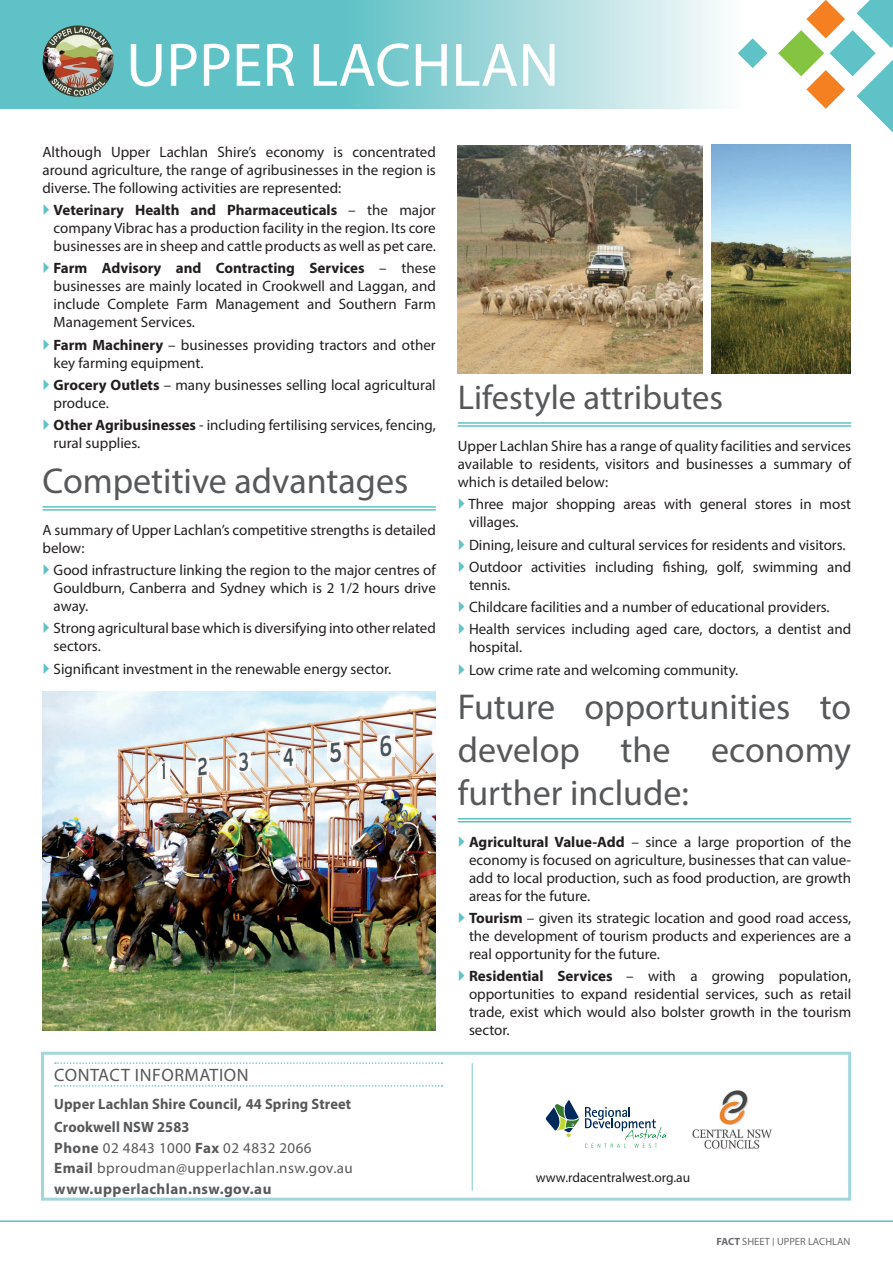
<style>
.page{position:relative;width:893px;height:1263px;background:#fff}
.page>*{position:absolute;margin:0;border:0;box-sizing:border-box;transform-origin:0 0}
.HEADING{font:61.95px "Myriad Pro";color:#fff}
.HEADING-2{font:36px/43.2px "Myriad Pro";color:#57585a;text-align:justify}
.HEADING-3{font:34.5px "Myriad Pro";color:#57585a}
.BODY{font:18px "Myriad Pro";letter-spacing:.03em;color:#57585a}
.BODY-2{font:15px/18px "Myriad Pro";color:#231f20;text-align:justify}
.BODY-3{font:15px "Myriad Pro";letter-spacing:.03em;color:#57585a}
.BODY-4{font:700 15px "Myriad Pro";letter-spacing:.01em;color:#57585a;scale:.96 1}
.BODY-5{font:700 15px "Myriad Pro";letter-spacing:.03em;color:#57585a}
.t1{font:13.5px "Myriad Pro";color:#231f20}
.t2{font:10.5px "Myriad Pro";color:#6c6d70}
.s1{font-weight:700}
</style>
<div class="page">
<svg style="left:0;top:0;width:738px;height:108px;background:#8bd1d4"></svg>
<svg style="left:738px;top:38px;width:29px;height:30px"></svg>
<svg style="left:778px;top:0;width:115px;height:133px"></svg>
<hr style="left:0;top:1220px;width:893px;height:2px;background:#5ec2c6">
<svg style="left:546px;top:1100px;width:33px;height:37px"></svg>
<svg style="left:585px;top:1107px;width:81px;height:41px"></svg>
<img style="left:692px;top:1090px;width:80px;height:59px">
<div style="left:41px;top:1052px;width:810px;height:148px;border:3px solid #a1d7da"></div>
<img style="left:711px;top:145px;width:139px;height:228px">
<img style="left:457px;top:146px;width:245px;height:227px">
<img style="left:43px;top:692px;width:393px;height:339px">
<svg style="left:55px;top:1062px;width:387px;height:2px"></svg>
<svg style="left:55px;top:1085px;width:387px;height:1px"></svg>
<hr style="left:472px;top:1063px;width:1px;height:128px;background:#a1d7da">
<hr style="left:458px;top:818px;width:393px;height:1px;background:#5ec2c6">
<hr style="left:458px;top:821px;width:393px;height:1px;background:#5ec2c6">
<img style="left:42px;top:25px;width:74px;height:76px">
<hr style="left:458px;top:422px;width:393px;height:2px;background:#5ec2c6">
<hr style="left:458px;top:425px;width:393px;height:2px;background:#5ec2c6">
<hr style="left:43px;top:506px;width:393px;height:2px;background:#5ec2c6">
<hr style="left:43px;top:509px;width:393px;height:2px;background:#5ec2c6">
<p class="HEADING" style="left:126px;top:27px;width:435px">UPPER LACHLAN</p>
<p class="BODY-2" style="left:43px;top:143px;width:395px">Although Upper Lachlan Shire’s economy is concentrated around agriculture, the range of agribusinesses in the region is diverse. The following activities are represented:</p>
<p class="BODY-2" style="left:54px;top:201px;width:384px"><span class="s1">Veterinary Health and Pharmaceuticals</span> – the major company Vibrac has a production facility in the region. Its core businesses are in sheep and cattle products as well as pet care.</p>
<p class="BODY-2" style="left:54px;top:259px;width:384px"><span class="s1">Farm Advisory and Contracting Services</span> – these businesses are mainly located in Crookwell and Laggan, and include Complete Farm Management and Southern Farm Management Services.</p>
<p class="BODY-2" style="left:54px;top:335px;width:384px"><span class="s1">Farm Machinery</span> – businesses providing tractors and other key farming equipment.</p>
<p class="BODY-2" style="left:54px;top:376px;width:384px"><span class="s1">Grocery Outlets</span> – many businesses selling local agricultural produce.</p>
<p class="BODY-2" style="left:54px;top:416px;width:384px"><span class="s1">Other Agribusinesses</span> - including fertilising services, fencing, rural supplies.</p>
<p class="HEADING-2" style="left:43px;top:459px;width:367px">Competitive advantages</p>
<p class="BODY-2" style="left:43px;top:521px;width:395px">A summary of Upper Lachlan’s competitive strengths is detailed below:</p>
<p class="BODY-2" style="left:54px;top:561px;width:384px">Good infrastructure linking the region to the major centres of Gouldburn, Canberra and Sydney which is 2 1/2 hours drive away.</p>
<p class="BODY-2" style="left:54px;top:619px;width:384px">Strong agricultural base which is diversifying into other related sectors.</p>
<p class="BODY-2" style="left:54px;top:659px;width:339px">Significant investment in the renewable energy sector.</p>
<p class="BODY" style="left:54px;top:1064px;width:196px">CONTACT INFORMATION</p>
<p class="BODY-4" style="left:54px;top:1094px;width:311px">Upper Lachlan Shire Council, 44 Spring Street</p>
<p class="BODY-4" style="left:54px;top:1117px;width:142px">Crookwell NSW 2583</p>
<p class="BODY-3" style="left:54px;top:1138px;width:259px"><span class="s1">Phone</span> 02 4843 1000 <span class="s1">Fax</span> 02 4832 2066</p>
<p class="BODY-3" style="left:54px;top:1159px;width:300px"><span class="s1">Email</span> bproudman@upperlachlan.nsw.gov.au</p>
<p class="BODY-5" style="left:54px;top:1179px;width:219px">www.upperlachlan.nsw.gov.au</p>
<p class="HEADING-3" style="left:458px;top:377px;width:267px">Lifestyle attributes</p>
<p class="BODY-2" style="left:458px;top:437px;width:395px">Upper Lachlan Shire has a range of quality facilities and services available to residents, visitors and businesses a summary of which is detailed below:</p>
<p class="BODY-2" style="left:468px;top:495px;width:384px">Three major shopping areas with general stores in most villages.</p>
<p class="BODY-2" style="left:469px;top:535px;width:378px">Dining, leisure and cultural services for residents and visitors.</p>
<p class="BODY-2" style="left:469px;top:557px;width:384px">Outdoor activities including fishing, golf, swimming and tennis.</p>
<p class="BODY-2" style="left:469px;top:598px;width:362px">Childcare facilities and a number of educational providers.</p>
<p class="BODY-2" style="left:469px;top:620px;width:384px">Health services including aged care, doctors, a dentist and hospital.</p>
<p class="BODY-2" style="left:469px;top:660px;width:271px">Low crime rate and welcoming community.</p>
<p class="HEADING-2" style="left:458px;top:684px;width:395px">Future opportunities to develop the economy further include:</p>
<p class="BODY-2" style="left:469px;top:832px;width:384px"><span class="s1">Agricultural Value-Add</span> – since a large proportion of the economy is focused on agriculture, businesses that can value&shy;add to local production, such as food production, are growth areas for the future.</p>
<p class="BODY-2" style="left:469px;top:909px;width:384px"><span class="s1">Tourism</span> – given its strategic location and good road access, the development of tourism products and experiences are a real opportunity for the future.</p>
<p class="BODY-2" style="left:469px;top:967px;width:384px"><span class="s1">Residential Services</span> – with a growing population, opportunities to expand residential services, such as retail trade, exist which would also bolster growth in the tourism sector.</p>
<p class="t1" style="left:536px;top:1169px;width:156px">www.rdacentralwest.org.au</p>
<p class="t2" style="left:717px;top:1235px;width:135px"><span class="s1">FACT</span> SHEET <sup>|</sup> UPPER LACHLAN</p>
</div>
